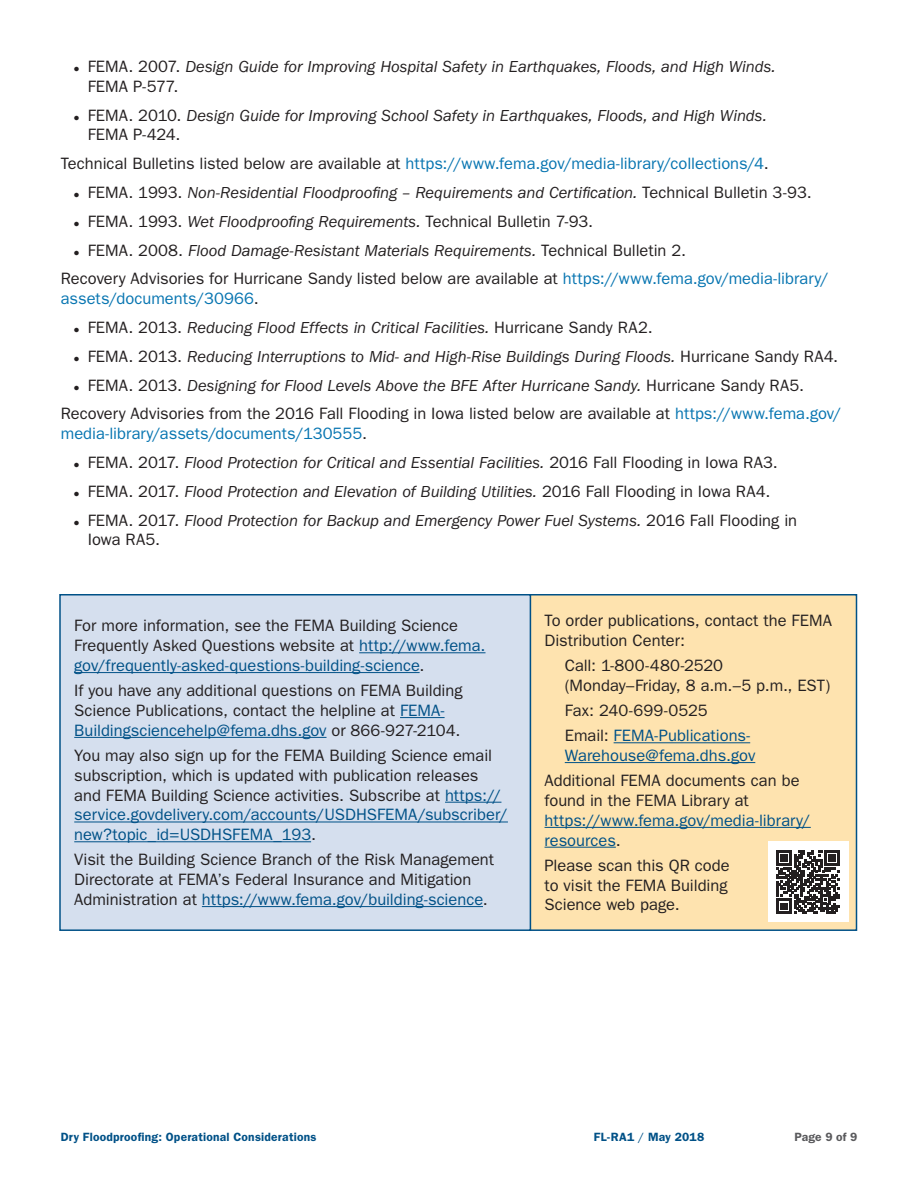
<style>
.page{position:relative;width:918px;height:1188px;background:#fff}
.page>*{position:absolute;margin:0;border:0;box-sizing:border-box;transform-origin:0 0}
.t1{font:16.5px/19.8px "ITC Franklin Gothic Std";color:#231f20}
.t2{font:italic 16.5px/28.8px "ITC Franklin Gothic Std";letter-spacing:-.005em;color:#231f20}
.t3{font:16.5px "ITC Franklin Gothic Std";color:#0775b1}
.t4{font:16.5px/19.8px "ITC Franklin Gothic Std";color:#005187}
.t5{font:600 12px "ITC Franklin Gothic Std";letter-spacing:.02em;color:#005187}
.t6{font:600 12px "ITC Franklin Gothic Std";letter-spacing:.01em;color:#5a5a5d}
.s1{font-family:"Commercial Pi BT";font-style:normal;font-size:9px}
.s2{font-style:normal}
.s3{color:#231f20}
.s4{font-family:"Commercial Pi BT";font-size:9px}
.s5{font-style:italic}
.s6{color:#0775b1}
.s7{font-style:normal;color:#0775b1}
.s8{color:#005187}
.s9{font-weight:400}
</style>
<div class="page">
<div style="left:530px;top:595px;width:326px;height:335px;background:#fee3af"></div>
<hr style="left:614px;top:742px;width:136px;height:1px;background:#005187">
<hr style="left:565px;top:762px;width:190px;height:1px;background:#005187">
<hr style="left:545px;top:827px;width:266px;height:1px;background:#005187">
<hr style="left:545px;top:847px;width:71px;height:1px;background:#005187">
<div style="left:530px;top:594px;width:327px;height:337px;border:2px solid #005187"></div>
<div style="left:60px;top:595px;width:470px;height:335px;background:#d5dfee"></div>
<hr style="left:359px;top:652px;width:127px;height:1px;background:#005187">
<hr style="left:74px;top:672px;width:346px;height:1px;background:#005187">
<hr style="left:400px;top:717px;width:45px;height:1px;background:#005187">
<hr style="left:74px;top:737px;width:253px;height:1px;background:#005187">
<hr style="left:445px;top:802px;width:56px;height:1px;background:#005187">
<hr style="left:74px;top:822px;width:434px;height:1px;background:#005187">
<hr style="left:74px;top:841px;width:237px;height:1px;background:#005187">
<hr style="left:202px;top:906px;width:281px;height:1px;background:#005187">
<div style="left:59px;top:594px;width:472px;height:337px;border:2px solid #005187"></div>
<div style="left:768px;top:842px;width:81px;height:80px;background:#fff"></div>
<svg style="left:776px;top:850px;width:64px;height:64px"></svg>
<p class="t2" style="left:88px;top:57px;width:689px;line-height:19.8px;text-indent:-14px"><span class="s1">"</span> <span class="s2">FEMA. 2007.</span> Design Guide for Improving Hospital Safety in Earthquakes, Floods, and High Winds.<br><span class="s2">FEMA P-577.</span></p>
<p class="t2" style="left:88px;top:106px;width:681px;line-height:19.8px;text-indent:-14px"><span class="s1">"</span> <span class="s2">FEMA. 2010.</span> Design Guide for Improving School Safety in Earthquakes, Floods, and High Winds.<br><span class="s2">FEMA P-424.</span></p>
<p class="t3" style="left:61px;top:154px;width:709px"><span class="s3">Technical Bulletins listed below are available at</span> https://www.fema.gov/media-library/collections/4<span class="s3">.</span></p>
<p class="t2" style="left:74px;top:178px;width:739px"><span class="s1">"</span> <span class="s2">FEMA. 1993.</span> Non-Residential Floodproofing – Requirements and Certification. <span class="s2">Technical Bulletin 3-93.</span></p>
<p class="t1" style="left:74px;top:211px;width:520px"><span class="s4">"</span> FEMA. 1993. <span class="s5">Wet Floodproofing Requirements.</span> Technical Bulletin 7-93.</p>
<p class="t2" style="left:74px;top:236px;width:613px"><span class="s1">"</span> <span class="s2">FEMA. 2008.</span> Flood Damage-Resistant Materials Requirements. <span class="s2">Technical Bulletin 2.</span></p>
<p class="t1" style="left:61px;top:269px;width:770px">Recovery Advisories for Hurricane Sandy listed below are available at <span class="s6">https://www.fema.gov/media-library/</span></p>
<p class="t3" style="left:61px;top:289px;width:200px">assets/documents/30966<span class="s3">.</span></p>
<p class="t2" style="left:74px;top:313px;width:580px"><span class="s1">"</span> <span class="s2">FEMA. 2013.</span> Reducing Flood Effects in Critical Facilities. <span class="s2">Hurricane Sandy RA2.</span></p>
<p class="t2" style="left:74px;top:342px;width:766px"><span class="s1">"</span> <span class="s2">FEMA. 2013.</span> Reducing Interruptions to Mid- and High-Rise Buildings During Floods. <span class="s2">Hurricane Sandy RA4.</span></p>
<p class="t2" style="left:74px;top:371px;width:731px"><span class="s1">"</span> <span class="s2">FEMA. 2013.</span> Designing for Flood Levels Above the BFE After Hurricane Sandy. <span class="s2">Hurricane Sandy RA5.</span></p>
<p class="t1" style="left:61px;top:404px;width:783px">Recovery Advisories from the 2016 Fall Flooding in Iowa listed below are available at <span class="s6">https://www.fema.gov/</span></p>
<p class="t2" style="left:74px;top:420px;width:724px;text-indent:-13px"><span class="s7">media-library/assets/documents/130555</span><span class="s2">.<br></span><span class="s1">"</span> <span class="s2">FEMA. 2017.</span> Flood Protection for Critical and Essential Facilities. <span class="s2">2016 Fall Flooding in Iowa RA3.<br></span><span class="s1">"</span> <span class="s2">FEMA. 2017.</span> Flood Protection and Elevation of Building Utilities. <span class="s2">2016 Fall Flooding in Iowa RA4.<br></span><span class="s1">"</span> <span class="s2">FEMA. 2017.</span> Flood Protection for Backup and Emergency Power Fuel Systems. <span class="s2">2016 Fall Flooding in</span></p>
<p class="t1" style="left:88px;top:530px;width:74px">Iowa RA5.</p>
<p class="t1" style="left:74px;top:616px;width:413px">For more information, see the FEMA Building Science<br>Frequently Asked Questions website at <span class="s8">http://www.fema. gov/frequently-asked-questions-building-science</span>.</p>
<p class="t1" style="left:74px;top:681px;width:390px">If you have any additional questions on FEMA Building<br>Science Publications, contact the helpline at <span class="s8">FEMA-<br>Buildingsciencehelp@fema.dhs.gov</span> or 866-927-2104.</p>
<p class="t1" style="left:74px;top:746px;width:435px">You may also sign up for the FEMA Building Science email subscription, which is updated with publication releases and FEMA Building Science activities. Subscribe at <span class="s8">https:// service.govdelivery.com/accounts/USDHSFEMA/subscriber/ new?topic_id=USDHSFEMA_193</span>.</p>
<p class="t1" style="left:74px;top:850px;width:421px">Visit the Building Science Branch of the Risk Management<br>Directorate at FEMA’s Federal Insurance and Mitigation<br>Administration at <span class="s8">https://www.fema.gov/building-science</span>.</p>
<p class="t1" style="left:545px;top:611px;width:289px">To order publications, contact the FEMA<br>Distribution Center:</p>
<p class="t1" style="left:565px;top:656px;width:267px">Call: 1-800-480-2520 (Monday–Friday, 8 a.m.–5 p.m., EST)</p>
<p class="t1" style="left:565px;top:698px;width:187px;line-height:25.2px">Fax: 240-699-0525<br>Email: <span class="s8">FEMA-Publications-</span></p>
<p class="t4" style="left:565px;top:746px;width:192px">Warehouse@fema.dhs.gov</p>
<p class="t1" style="left:545px;top:771px;width:257px">Additional FEMA documents can be found in the FEMA Library at</p>
<p class="t4" style="left:545px;top:810px;width:268px">https://www.fema.gov/media-library/ resources<span class="s3">.</span></p>
<p class="t1" style="left:545px;top:855px;width:187px">Please scan this QR code to visit the FEMA Building<br>Science web page.</p>
<p class="t5" style="left:61px;top:1130px;width:257px">Dry Floodproofing: Operational Considerations</p>
<p class="t5" style="left:594px;top:1130px;width:112px">FL-RA1 <span class="s9">/</span> May 2018</p>
<p class="t6" style="left:794px;top:1130px;width:64px">Page 9 of 9</p>
</div>
